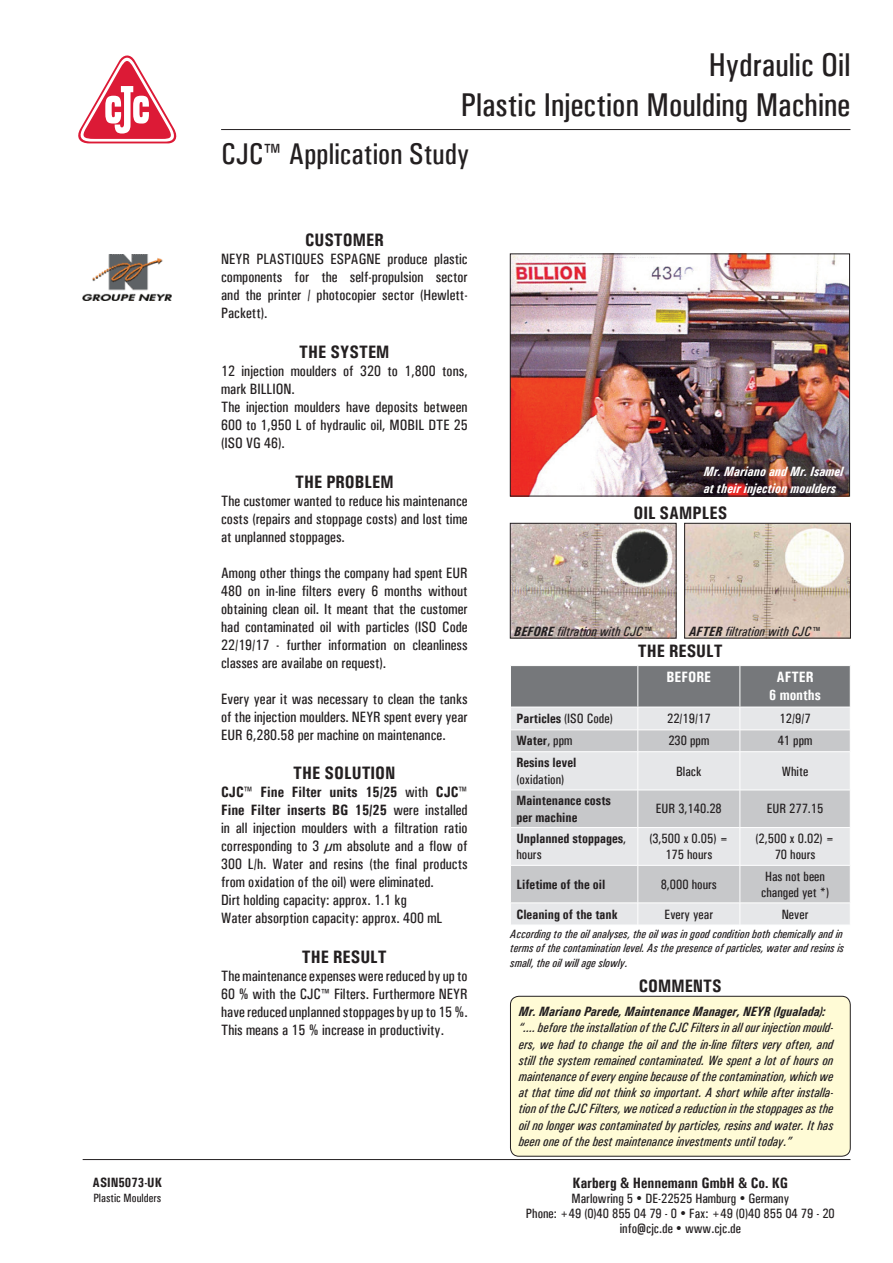
<style>
.page{position:relative;width:893px;height:1263px;background:#fff}
.page>*{position:absolute;margin:0;border:0;box-sizing:border-box;transform-origin:0 0}
.t1{font:33px/39.6px "Univers Condensed";color:#231f20;text-align:right}
.t2{font:30px "Univers Condensed";color:#231f20}
.t3{font:700 condensed 18px "Univers";color:#231f20}
.t4{font:15px/18px "Univers Condensed";color:#231f20;text-align:justify}
.t5{font:700 condensed 15px/18px "Univers";color:#231f20}
.t6{font:700 condensed 15px/18px "Univers";color:#fff;text-align:center}
.t7{font:italic 13.5px/16.2px "Univers Condensed";color:#231f20;text-align:justify}
.t8{font:13.5px/16.2px "Univers Condensed";color:#231f20;text-align:center}
.t9{font:700 condensed 13.5px/16.2px "Univers";color:#231f20}
.t10{font:italic 700 condensed 13.5px "Univers";color:#231f20}
.t11{font:italic 700 condensed 13.5px/16.2px "Univers";color:#fff}
.t12{font:italic 12px/14.4px "Univers Condensed";color:#231f20;text-align:justify}
.t13{font:12px "Univers Condensed";color:#231f20}
.s1{font-family:"Univers Condensed";font-weight:400;font-stretch:normal}
.s2{font-family:"Univers";font-weight:700;font-stretch:condensed}
</style>
<div class="page">
<hr style="left:221px;top:129px;width:629px;height:1px;background:#231f20">
<svg style="left:78px;top:55px;width:99px;height:88px"></svg>
<hr style="left:83px;top:1159px;width:767px;height:1px;background:#231f20">
<img style="left:83px;top:254px;width:88px;height:46px">
<img style="left:512px;top:256px;width:336px;height:238px">
<div style="left:510px;top:254px;width:340px;height:242px;border:1px solid #231f20"></div>
<div style="left:510px;top:996px;width:340px;height:160px;background:#fffbd6;border-radius:9px"></div>
<div style="left:510px;top:996px;width:340px;height:160px;border:1px solid #231f20;border-radius:9px"></div>
<div style="left:511px;top:904px;width:339px;height:21px;background:#e6e7e9"></div>
<svg style="left:511px;top:752px;width:339px;height:151px;background:#d7d8da"></svg>
<hr style="left:740px;top:752px;width:1px;height:38px;background:#fff">
<hr style="left:510px;top:790px;width:128px;height:1px;background:#fff">
<hr style="left:638px;top:790px;width:102px;height:1px;background:#fff">
<hr style="left:740px;top:790px;width:110px;height:1px;background:#fff">
<hr style="left:740px;top:790px;width:1px;height:37px;background:#fff">
<hr style="left:510px;top:827px;width:128px;height:1px;background:#fff">
<hr style="left:638px;top:827px;width:102px;height:1px;background:#fff">
<hr style="left:740px;top:827px;width:110px;height:1px;background:#fff">
<hr style="left:740px;top:828px;width:1px;height:37px;background:#fff">
<hr style="left:510px;top:865px;width:128px;height:1px;background:#fff">
<hr style="left:638px;top:865px;width:102px;height:1px;background:#fff">
<hr style="left:740px;top:865px;width:110px;height:1px;background:#fff">
<hr style="left:740px;top:865px;width:1px;height:38px;background:#fff">
<svg style="left:740px;top:904px;width:1px;height:21px"></svg>
<svg style="left:511px;top:666px;width:339px;height:85px;background:#a9aaad"></svg>
<hr style="left:637px;top:752px;width:1px;height:38px;background:#fff">
<hr style="left:637px;top:790px;width:1px;height:37px;background:#fff">
<hr style="left:637px;top:828px;width:1px;height:37px;background:#fff">
<hr style="left:637px;top:865px;width:1px;height:38px;background:#fff">
<svg style="left:637px;top:904px;width:1px;height:21px"></svg>
<hr style="left:740px;top:666px;width:1px;height:41px;background:#fff">
<hr style="left:637px;top:666px;width:1px;height:41px;background:#fff">
<hr style="left:511px;top:707px;width:127px;height:1px;background:#fff">
<hr style="left:638px;top:707px;width:102px;height:1px;background:#fff">
<hr style="left:740px;top:707px;width:110px;height:1px;background:#fff">
<img style="left:512px;top:525px;width:162px;height:111px">
<div style="left:510px;top:523px;width:166px;height:115px;border:1px solid #231f20"></div>
<img style="left:686px;top:525px;width:163px;height:111px">
<div style="left:684px;top:523px;width:167px;height:115px;border:1px solid #231f20"></div>
<p class="t9" style="left:93px;top:1176px;width:71px">ASIN5073-UK</p>
<p class="t13" style="left:93px;top:1193px;width:69px">Plastic Moulders</p>
<h1 class="t1" style="left:461px;top:48px;width:391px">Hydraulic Oil<br>Plastic Injection Moulding Machine</h1>
<h2 class="t2" style="left:221px;top:143px;width:250px">CJC™ Application Study</h2>
<p class="t3" style="left:305px;top:234px;width:80px">CUSTOMER</p>
<p class="t4" style="left:221px;top:251px;width:248px">NEYR PLASTIQUES ESPAGNE produce plastic components for the self-propulsion sector and the printer / photocopier sector (Hewlett-Packett).</p>
<p class="t3" style="left:299px;top:345px;width:92px">THE SYSTEM</p>
<p class="t4" style="left:221px;top:363px;width:248px;text-align:left">12 injection moulders of 320 to 1,800 tons, mark BILLION.<br>The injection moulders have deposits between<br>600 to 1,950 L of hydraulic oil, MOBIL DTE 25 (ISO VG 46).</p>
<p class="t3" style="left:295px;top:475px;width:100px">THE PROBLEM</p>
<p class="t4" style="left:221px;top:493px;width:248px">The customer wanted to reduce his maintenance costs (repairs and stoppage costs) and lost time at unplanned stoppages.</p>
<p class="t4" style="left:221px;top:565px;width:248px">Among other things the company had spent EUR 480 on in-line filters every 6 months without obtaining clean oil. It meant that the customer had contaminated oil with particles (ISO Code 22/19/17 - further information on cleanliness classes are availabe on request).</p>
<p class="t4" style="left:221px;top:691px;width:248px">Every year it was necessary to clean the tanks of the injection moulders. NEYR spent every year EUR 6,280.58 per machine on maintenance.</p>
<p class="t3" style="left:293px;top:766px;width:104px">THE SOLUTION</p>
<p class="t5" style="left:221px;top:784px;width:248px">CJC™ Fine Filter units 15/25 <span class="s1">with</span> CJC™<br>Fine Filter inserts BG 15/25 <span class="s1">were installed</span></p>
<p class="t4" style="left:221px;top:820px;width:248px;text-align:left">in all injection moulders with a filtration ratio corresponding to 3 µm absolute and a flow of 300 L/h. Water and resins (the final products from oxidation of the oil) were eliminated.<br>Dirt holding capacity: approx. 1.1 kg<br>Water absorption capacity: approx. 400 mL</p>
<p class="t3" style="left:302px;top:950px;width:86px">THE RESULT</p>
<p class="t4" style="left:221px;top:968px;width:248px">The maintenance expenses were reduced by up to 60 % with the CJC™ Filters. Furthermore NEYR have reduced unplanned stoppages by up to 15 %.<br>This means a 15 % increase in productivity.</p>
<p class="t11" style="left:704px;top:465px;width:141px">Mr. Mariano and Mr. Isamel at their injection moulders</p>
<p class="t3" style="left:633px;top:507px;width:95px">OIL SAMPLES</p>
<p class="t7" style="left:514px;top:624px;width:138px"><span class="s2">BEFORE</span> filtration with CJC™</p>
<p class="t7" style="left:689px;top:624px;width:132px"><span class="s2">AFTER</span> filtration with CJC™</p>
<p class="t3" style="left:638px;top:644px;width:86px">THE RESULT</p>
<p class="t6" style="left:667px;top:670px;width:46px">BEFORE</p>
<p class="t6" style="left:769px;top:670px;width:53px">AFTER<br>6 months</p>
<p class="t9" style="left:516px;top:712px;width:98px">Particles <span class="s1">(ISO Code)</span></p>
<p class="t8" style="left:667px;top:712px;width:45px">22/19/17</p>
<p class="t8" style="left:780px;top:712px;width:32px">12/9/7</p>
<p class="t9" style="left:516px;top:734px;width:58px">Water<span class="s1">, ppm</span></p>
<p class="t8" style="left:668px;top:734px;width:42px">230 ppm</p>
<p class="t8" style="left:778px;top:734px;width:36px">41 ppm</p>
<p class="t9" style="left:516px;top:756px;width:61px">Resins level</p>
<p class="t8" style="left:516px;top:772px;width:49px">(oxidation)</p>
<p class="t8" style="left:676px;top:764px;width:27px">Black</p>
<p class="t8" style="left:782px;top:764px;width:28px">White</p>
<p class="t9" style="left:516px;top:794px;width:96px">Maintenance costs per machine</p>
<p class="t8" style="left:656px;top:802px;width:67px">EUR 3,140.28</p>
<p class="t8" style="left:767px;top:802px;width:58px">EUR 277.15</p>
<p class="t9" style="left:516px;top:831px;width:111px">Unplanned stoppages<span class="s1">,</span></p>
<p class="t8" style="left:516px;top:847px;width:27px">hours</p>
<p class="t8" style="left:649px;top:831px;width:80px">(3,500 x 0.05) =<br>175 hours</p>
<p class="t8" style="left:756px;top:831px;width:80px">(2,500 x 0.02) =<br>70 hours</p>
<p class="t9" style="left:516px;top:877px;width:90px">Lifetime of the oil</p>
<p class="t8" style="left:661px;top:877px;width:58px">8,000 hours</p>
<p class="t8" style="left:761px;top:869px;width:69px;text-align:left">Has not been changed yet *)</p>
<p class="t9" style="left:516px;top:907px;width:103px">Cleaning of the tank</p>
<p class="t8" style="left:665px;top:907px;width:50px">Every year</p>
<p class="t8" style="left:782px;top:907px;width:28px">Never</p>
<p class="t12" style="left:510px;top:927px;width:335px">According to the oil analyses, the oil was in good condition both chemically and in terms of the contamination level. As the presence of particles, water and resins is small, the oil will age slowly.</p>
<p class="t3" style="left:639px;top:979px;width:84px">COMMENTS</p>
<p class="t10" style="left:519px;top:1007px;width:308px">Mr. Mariano Parede, Maintenance Manager, NEYR (Igualada):</p>
<p class="t7" style="left:519px;top:1021px;width:316px">“.... before the installation of the CJC Filters in all our injection mould&shy;ers, we had to change the oil and the in-line filters very often, and still the system remained contaminated. We spent a lot of hours on maintenance of every engine because of the contamination, which we at that time did not think so important. A short while after installa&shy;tion of the CJC Filters, we noticed a reduction in the stoppages as the oil no longer was contaminated by particles, resins and water. It has been one of the best maintenance investments until today.”</p>
<p class="t5" style="left:573px;top:1175px;width:217px">Karberg &amp; Hennemann GmbH &amp; Co. KG</p>
<p class="t8" style="left:526px;top:1192px;width:310px;line-height:15px">Marlowring 5 • DE-22525 Hamburg • Germany<br>Phone: +49 (0)40 855 04 79 - 0 • Fax: +49 (0)40 855 04 79 - 20 info@cjc.de • www.cjc.de</p>
</div>
